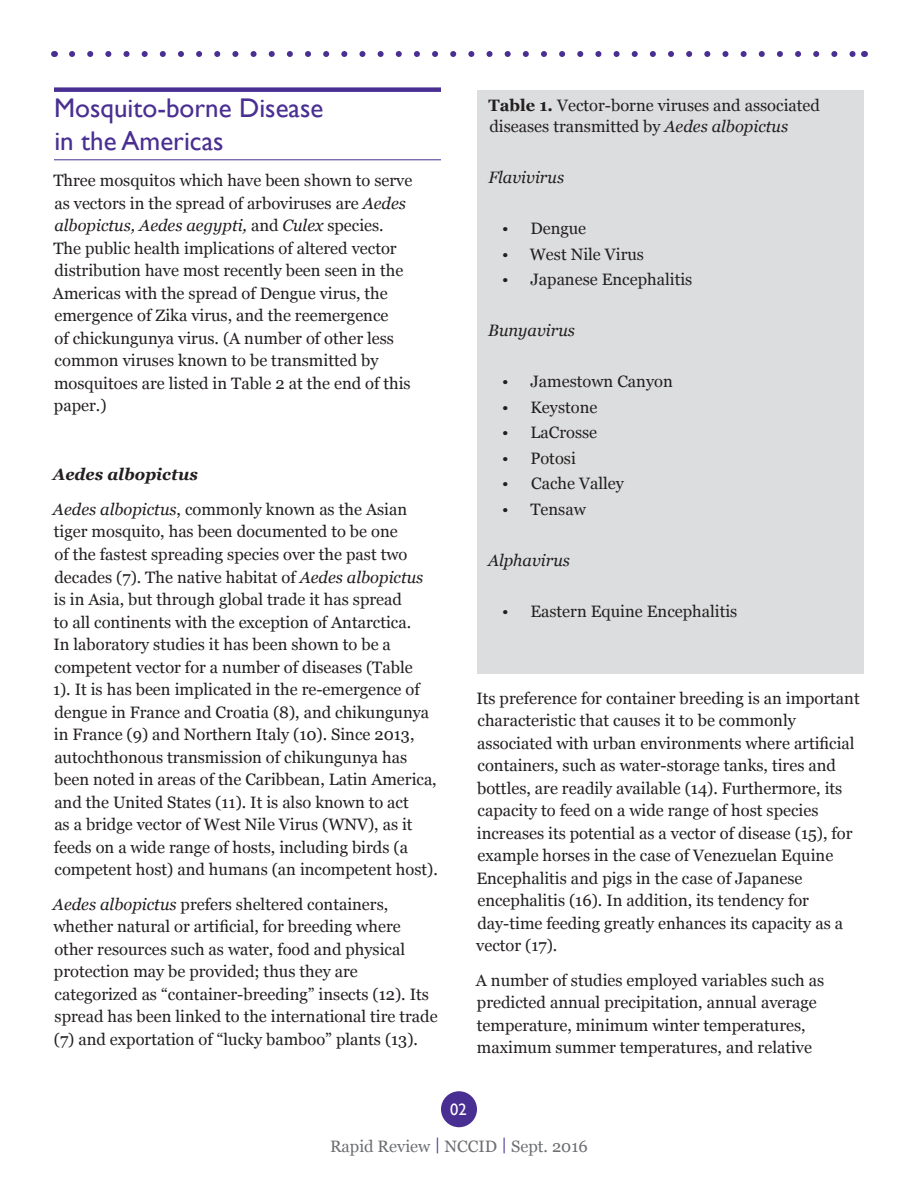
<style>
.page{position:relative;width:918px;height:1188px;background:#fff}
.page>*{position:absolute;margin:0;border:0;box-sizing:border-box;transform-origin:0 0}
.t1{font:27px/33px "Gill Sans";color:#492f92}
.t2{font:16.5px/22.5px "Georgia";color:#231f20}
.t3{font:italic 16.5px "Georgia";color:#231f20}
.t4{font:16.5px "Georgia";color:#6d6e71}
.t5{font:16.5px "Gill Sans";color:#fff}
.s1{font-style:italic}
.s2{font-weight:700;font-style:italic}
.s3{font-weight:700}
.s4{color:#492f92}
</style>
<div class="page">
<div style="left:441px;top:1091px;width:36px;height:36px;background:#492f92;border-radius:50%"></div>
<svg style="left:72px;top:51px;width:783px;height:6px"></svg>
<div style="left:54px;top:87px;width:387px;height:5px;background:#492f92"></div>
<hr style="left:54px;top:159px;width:387px;height:1px;background:#492f92">
<div style="left:477px;top:90px;width:387px;height:583px;background:#dcddde"></div>
<h1 class="t1" style="left:54px;top:92px;width:271px">Mosquito-borne Disease in the Americas</h1>
<p class="t2" style="left:53px;top:170px;width:361px">Three mosquitos which have been shown to serve as vectors in the spread of arboviruses are <span class="s1">Aedes albopictus, Aedes aegypti,</span> and <span class="s1">Culex</span> species.<br>The public health implications of altered vector distribution have most recently been seen in the Americas with the spread of Dengue virus, the emergence of Zika virus, and the reemergence<br>of chickungunya virus. (A number of other less common viruses known to be transmitted by mosquitoes are listed in Table 2 at the end of this paper.)</p>
<p class="t2" style="left:53px;top:458px;width:356px;line-height:34.5px"><span class="s2">Aedes albopictus<br></span><span class="s1">Aedes albopictus</span>, commonly known as the Asian</p>
<p class="t2" style="left:53px;top:521px;width:386px">tiger mosquito, has been documented to be one<br>of the fastest spreading species over the past two decades (7). The native habitat of <span class="s1">Aedes albopictus </span>is in Asia, but through global trade it has spread<br>to all continents with the exception of Antarctica.<br>In laboratory studies it has been shown to be a competent vector for a number of diseases (Table<br>1). It is has been implicated in the re-emergence of dengue in France and Croatia (8), and chikungunya in France (9) and Northern Italy (10). Since 2013, autochthonous transmission of chikungunya has been noted in areas of the Caribbean, Latin America, and the United States (11). It is also known to act<br>as a bridge vector of West Nile Virus (WNV), as it feeds on a wide range of hosts, including birds (a competent host) and humans (an incompetent host).</p>
<p class="t2" style="left:53px;top:893px;width:386px"><span class="s1">Aedes albopictus</span> prefers sheltered containers, whether natural or artificial, for breeding where other resources such as water, food and physical protection may be provided; thus they are categorized as “container-breeding” insects (12). Its spread has been linked to the international tire trade (7) and exportation of “lucky bamboo” plants (13).</p>
<p class="t2" style="left:488px;top:96px;width:333px;line-height:21px"><span class="s3">Table 1.</span> Vector-borne viruses and associated diseases transmitted by <span class="s1">Aedes albopictus</span></p>
<p class="t3" style="left:488px;top:167px;width:77px">Flavivirus</p>
<p class="t2" style="left:502px;top:218px;width:86px">• Dengue</p>
<p class="t2" style="left:502px;top:243px;width:143px">• West Nile Virus</p>
<p class="t2" style="left:502px;top:269px;width:192px">• Japanese Encephalitis</p>
<p class="t3" style="left:488px;top:320px;width:88px">Bunyavirus</p>
<p class="t2" style="left:502px;top:371px;width:172px">• Jamestown Canyon</p>
<p class="t2" style="left:502px;top:396px;width:97px">• Keystone</p>
<p class="t2" style="left:502px;top:422px;width:97px">• LaCrosse</p>
<p class="t2" style="left:502px;top:447px;width:75px">• Potosi</p>
<p class="t2" style="left:502px;top:473px;width:123px">• Cache Valley</p>
<p class="t2" style="left:502px;top:498px;width:85px">• Tensaw</p>
<p class="t3" style="left:488px;top:550px;width:84px">Alphavirus</p>
<p class="t2" style="left:502px;top:600px;width:237px">• Eastern Equine Encephalitis</p>
<p class="t2" style="left:476px;top:687px;width:385px">Its preference for container breeding is an important characteristic that causes it to be commonly associated with urban environments where artificial containers, such as water-storage tanks, tires and bottles, are readily available (14). Furthermore, its capacity to feed on a wide range of host species increases its potential as a vector of disease (15), for example horses in the case of Venezuelan Equine Encephalitis and pigs in the case of Japanese encephalitis (16). In addition, its tendency for day-time feeding greatly enhances its capacity as a vector (17).</p>
<p class="t2" style="left:476px;top:969px;width:350px">A number of studies employed variables such as predicted annual precipitation, annual average temperature, minimum winter temperatures, maximum summer temperatures, and relative</p>
<p class="t5" style="left:450px;top:1100px;width:18px">02</p>
<p class="t4" style="left:330px;top:1136px;width:259px">Rapid Review <span class="s4">|</span> NCCID <span class="s4">|</span> Sept. 2016</p>
</div>
